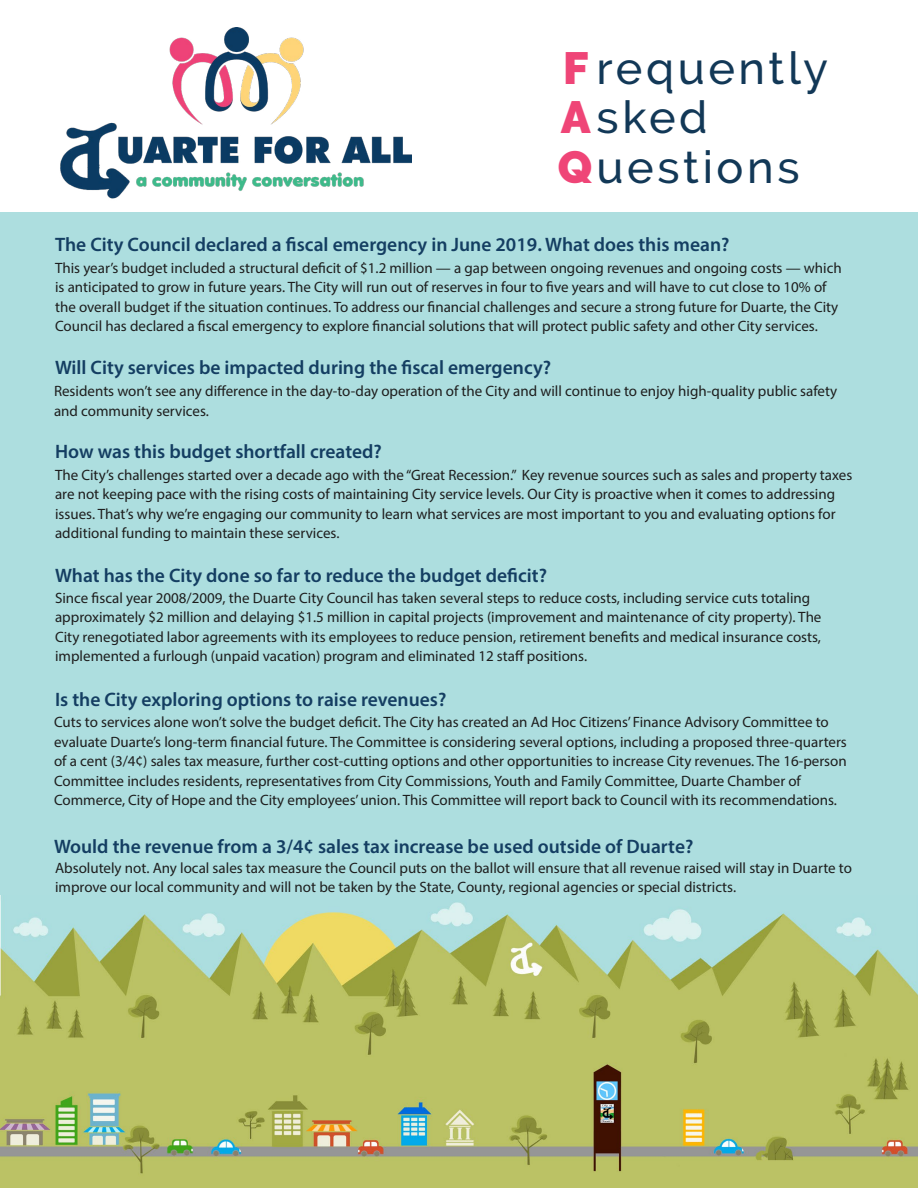
<style>
.page{position:relative;width:918px;height:1188px;background:#fff}
.page>*{position:absolute;margin:0;border:0;box-sizing:border-box;transform-origin:0 0}
.t1{font:500 45px/49.5px "Raleway";letter-spacing:.08em;color:#123857}
.t2{font:600 19.5px "Myriad Pro";color:#143e62}
.t3{font:15px/19.5px "Myriad Pro";color:#1e1e1e}
.s1{font-weight:900;color:#ef4577}
</style>
<div class="page">
<div style="left:0;top:212px;width:918px;height:974px;background:#addedf"></div>
<img style="left:60px;top:28px;width:351px;height:171px">
<img style="left:0;top:896px;width:918px;height:292px">
<h1 class="t1" style="left:558px;top:43px;width:272px"><span class="s1">F</span>requently<br><span class="s1">A</span>sked<br><span class="s1">Q</span>uestions</h1>
<h2 class="t2" style="left:55px;top:232px;width:676px">The City Council declared a fiscal emergency in June 2019. What does this mean?</h2>
<p class="t3" style="left:55px;top:258px;width:788px">This year’s budget included a structural deficit of $1.2 million — a gap between ongoing revenues and ongoing costs — which is anticipated to grow in future years. The City will run out of reserves in four to five years and will have to cut close to 10% of the overall budget if the situation continues. To address our financial challenges and secure a strong future for Duarte, the City Council has declared a fiscal emergency to explore financial solutions that will protect public safety and other City services.</p>
<h2 class="t2" style="left:55px;top:355px;width:498px">Will City services be impacted during the fiscal emergency?</h2>
<p class="t3" style="left:54px;top:381px;width:785px">Residents won’t see any difference in the day-to-day operation of the City and will continue to enjoy high-quality public safety and community services.</p>
<h2 class="t2" style="left:55px;top:439px;width:328px">How was this budget shortfall created?</h2>
<p class="t3" style="left:55px;top:465px;width:799px">The City’s challenges started over a decade ago with the “Great Recession.” Key revenue sources such as sales and property taxes are not keeping pace with the rising costs of maintaining City service levels. Our City is proactive when it comes to addressing issues. That’s why we’re engaging our community to learn what services are most important to you and evaluating options for additional funding to maintain these services.</p>
<h2 class="t2" style="left:55px;top:563px;width:493px">What has the City done so far to reduce the budget deficit?</h2>
<p class="t3" style="left:55px;top:588px;width:768px">Since fiscal year 2008/2009, the Duarte City Council has taken several steps to reduce costs, including service cuts totaling approximately $2 million and delaying $1.5 million in capital projects (improvement and maintenance of city property). The City renegotiated labor agreements with its employees to reduce pension, retirement benefits and medical insurance costs, implemented a furlough (unpaid vacation) program and eliminated 12 staff positions.</p>
<h2 class="t2" style="left:55px;top:687px;width:393px">Is the City exploring options to raise revenues?</h2>
<p class="t3" style="left:54px;top:712px;width:794px">Cuts to services alone won’t solve the budget deficit. The City has created an Ad Hoc Citizens’ Finance Advisory Committee to evaluate Duarte’s long-term financial future. The Committee is considering several options, including a proposed three-quarters of a cent (3/4¢) sales tax measure, further cost-cutting options and other opportunities to increase City revenues. The 16-person Committee includes residents, representatives from City Commissions, Youth and Family Committee, Duarte Chamber of Commerce, City of Hope and the City employees’ union. This Committee will report back to Council with its recommendations.</p>
<h2 class="t2" style="left:54px;top:834px;width:641px">Would the revenue from a 3/4¢ sales tax increase be used outside of Duarte?</h2>
<p class="t3" style="left:55px;top:858px;width:798px">Absolutely not. Any local sales tax measure the Council puts on the ballot will ensure that all revenue raised will stay in Duarte to improve our local community and will not be taken by the State, County, regional agencies or special districts.</p>
</div>
